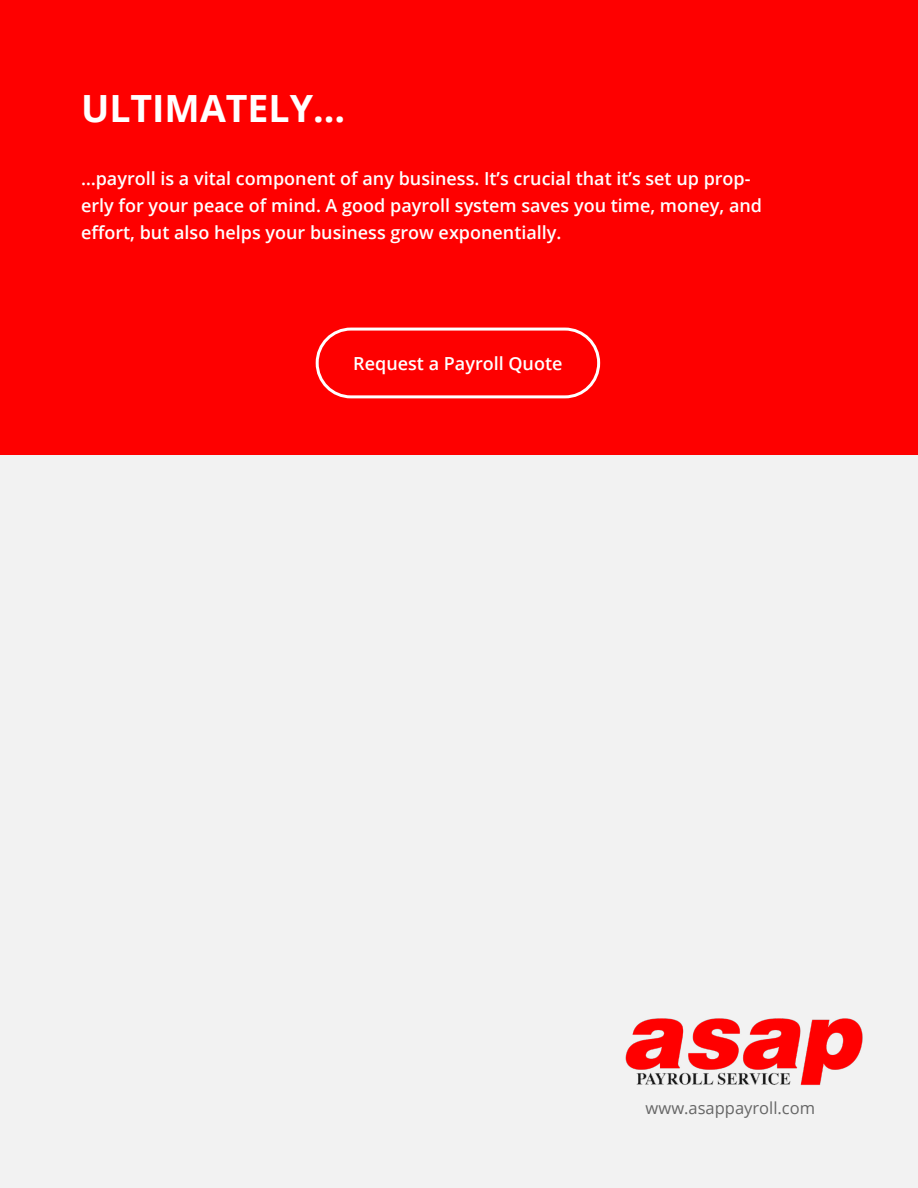
<style>
.page{position:relative;width:918px;height:1188px;background:#fff}
.page>*{position:absolute;margin:0;border:0;box-sizing:border-box;transform-origin:0 0}
.t1{font:700 37.5px "Open Sans";color:#fff}
.t2{font:600 18px/27px "Open Sans";color:#fff}
.t3{font:16.5px "Open Sans";color:#666}
</style>
<div class="page">
<div style="left:0;top:0;width:918px;height:464px;background:#fe0000"></div>
<div style="left:0;top:456px;width:918px;height:732px;background:#f2f2f2"></div>
<img style="left:625px;top:1018px;width:238px;height:67px">
<div style="left:316px;top:328px;width:284px;height:70px;border:3px solid #fff;border-radius:34px"></div>
<h1 class="t1" style="left:81px;top:82px;width:266px">ULTIMATELY…</h1>
<p class="t2" style="left:81px;top:165px;width:683px">…payroll is a vital component of any business. It’s crucial that it’s set up prop&shy;erly for your peace of mind. A good payroll system saves you time, money, and effort, but also helps your business grow exponentially.</p>
<p class="t2" style="left:353px;top:349px;width:211px">Request a Payroll Quote</p>
<p class="t3" style="left:646px;top:1097px;width:171px">www.asappayroll.com</p>
</div>
